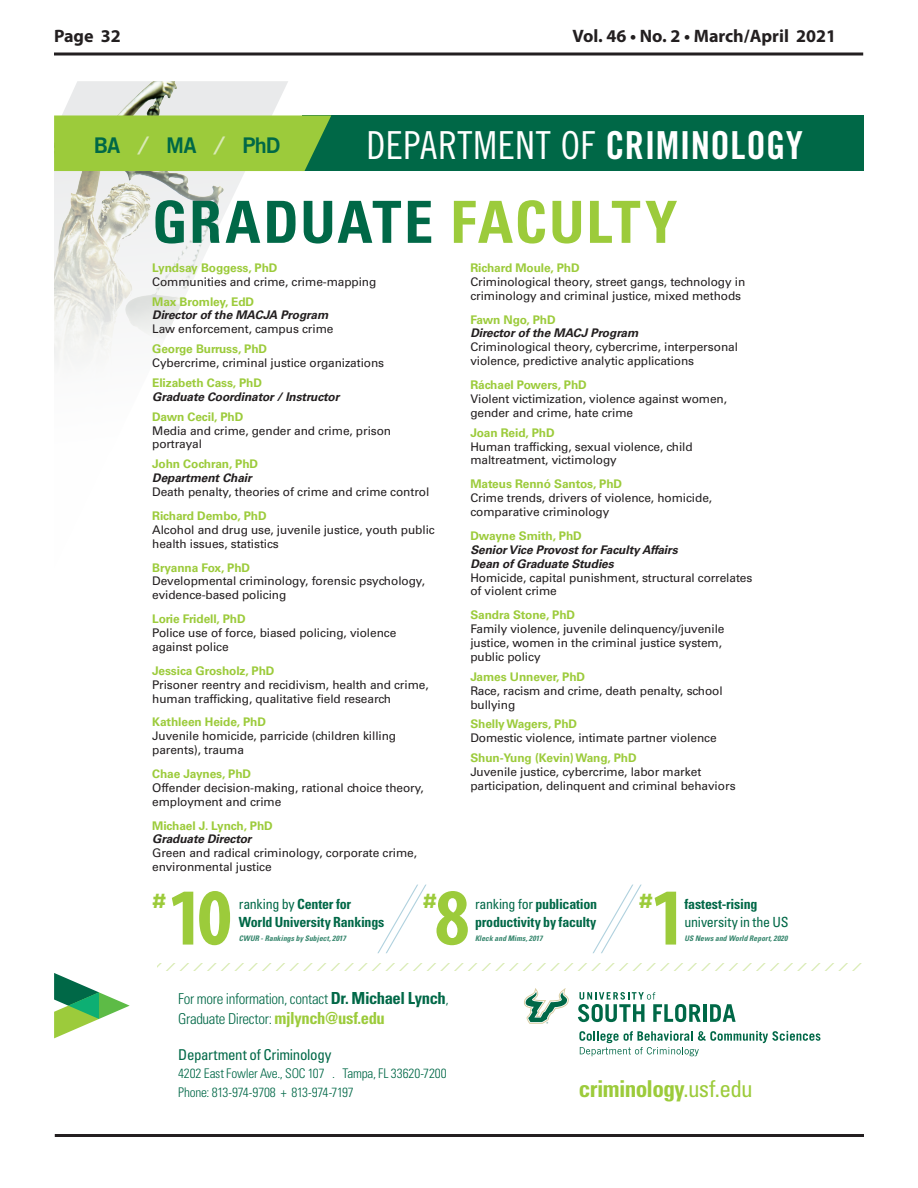
<style>
.page{position:relative;width:918px;height:1188px;background:#fff}
.page>*{position:absolute;margin:0;border:0;box-sizing:border-box;transform-origin:0 0}
.t1{font:700 condensed 81.45px "Myriad Pro";color:#9ccb3b}
.t2{font:700 condensed 58.2px "Univers LT Std";letter-spacing:.025em;color:#006847}
.t3{font:38.55px "Trade Gothic LT Std Cn 18";letter-spacing:.01em;color:#fff}
.t4{font:700 condensed 23.25px "Univers LT Std";letter-spacing:-.03em;color:#9ccb3b}
.t5{font:21.6px "Trade Gothic LT Std Bd 2";letter-spacing:-.045em;color:#006847}
.t6{font:700 20.4px "Gotham";color:#9ccb3b}
.t7{font:700 18px "Myriad Pro";color:#231f20}
.t8{font:300 condensed 15px/20px "Univers LT Std";letter-spacing:-.025em;color:#006847}
.t9{font:condensed 15px "Univers LT Std";letter-spacing:-.02em;color:#006847}
.t10{font:700 condensed 13.95px/17.9px "Univers LT Std";letter-spacing:-.02em;color:#006847}
.t11{font:condensed 13.95px/17.9px "Univers LT Std";letter-spacing:-.015em;color:#006847}
.t12{font:300 condensed 13.35px/18.3px "Univers LT Std";letter-spacing:-.015em;color:#006847}
.t13{font:11.85px/14px "Univers LT Std";letter-spacing:-.01em;color:#231f20}
.t14{font:italic 700 11.85px/14px "Univers LT Std";letter-spacing:-.01em;color:#231f20}
.t15{font:italic 700 condensed 7.65px "Univers LT Std";letter-spacing:.015em;color:#36866d}
.s1{font-family:"Gotham";font-weight:500;font-size:19.5px;color:#d9e9b6}
.s2{font-family:"Trade Gothic LT Std Bd Cn 20"}
.s3{color:#9ccb3b}
.s4{font-weight:700;color:#9ccb3b}
.s5{font-weight:700;font-style:italic}
.s6{font-style:normal;color:#9ccb3b}
.s7{font-weight:400}
.s8{font-weight:700}
.s9{font-weight:700;font-size:16.65px}
.s10{font-weight:700;font-size:16.65px;color:#9ccb3b}
</style>
<div class="page">
<svg style="left:54px;top:52px;width:809px;height:4px;background:#595657"></svg>
<hr style="left:55px;top:1134px;width:809px;height:3px;background:#231f20">
<img style="left:54px;top:81px;width:210px;height:285px">
<div style="left:302px;top:115px;width:562px;height:56px;background:#006847"></div>
<div style="left:54px;top:115px;width:277px;height:56px;background:#9ccb3b"></div>
<svg style="left:157px;top:963px;width:705px;height:8px"></svg>
<svg style="left:377px;top:885px;width:49px;height:68px"></svg>
<svg style="left:593px;top:885px;width:49px;height:68px"></svg>
<svg style="left:54px;top:973px;width:76px;height:65px"></svg>
<svg style="left:524px;top:988px;width:45px;height:36px"></svg>
<svg style="left:578px;top:992px;width:123px;height:30px"></svg>
<hr style="left:703px;top:1004px;width:4px;height:18px;background:#006847">
<svg style="left:710px;top:1004px;width:26px;height:18px"></svg>
<svg style="left:579px;top:1031px;width:241px;height:25px"></svg>
<h3 class="t7" style="left:54px;top:24px;width:68px">Page 32</h3>
<h3 class="t7" style="left:572px;top:24px;width:265px">Vol. 46 • No. 2 • March/April 2021</h3>
<p class="t5" style="left:94px;top:131px;width:188px">BA <span class="s1">/</span> MA <span class="s1">/</span> PhD</p>
<p class="t3" style="left:366px;top:122px;width:438px">DEPARTMENT OF <span class="s2">CRIMINOLOGY</span></p>
<p class="t2" style="left:152px;top:186px;width:527px">GRADUATE <span class="s3">FACULTY</span></p>
<p class="t13" style="left:152px;top:261px;width:226px"><span class="s4">Lyndsay Boggess, PhD<br></span>Communities and crime, crime-mapping</p>
<p class="t13" style="left:152px;top:294px;width:183px"><span class="s4">Max Bromley, EdD<br></span><span class="s5">Director of the MACJA Program<br></span>Law enforcement, campus crime</p>
<p class="t13" style="left:152px;top:342px;width:234px"><span class="s4">George Burruss, PhD<br></span>Cybercrime, criminal justice organizations</p>
<p class="t14" style="left:152px;top:376px;width:189px"><span class="s6">Elizabeth Cass, PhD<br></span>Graduate Coordinator / Instructor</p>
<p class="t13" style="left:152px;top:410px;width:240px"><span class="s4">Dawn Cecil, PhD<br></span>Media and crime, gender and crime, prison portrayal</p>
<p class="t13" style="left:152px;top:457px;width:279px"><span class="s4">John Cochran, PhD<br></span><span class="s5">Department Chair<br></span>Death penalty, theories of crime and crime control</p>
<p class="t13" style="left:152px;top:509px;width:284px"><span class="s4">Richard Dembo, PhD<br></span>Alcohol and drug use, juvenile justice, youth public health issues, statistics</p>
<p class="t13" style="left:152px;top:560px;width:274px"><span class="s4">Bryanna Fox, PhD<br></span>Developmental criminology, forensic psychology, evidence-based policing</p>
<p class="t13" style="left:152px;top:612px;width:246px"><span class="s4">Lorie Fridell, PhD<br></span>Police use of force, biased policing, violence against police</p>
<p class="t13" style="left:152px;top:664px;width:278px"><span class="s4">Jessica Grosholz, PhD<br></span>Prisoner reentry and recidivism, health and crime, human trafficking, qualitative field research</p>
<p class="t13" style="left:152px;top:715px;width:246px"><span class="s4">Kathleen Heide, PhD<br></span>Juvenile homicide, parricide (children killing parents), trauma</p>
<p class="t13" style="left:152px;top:767px;width:273px"><span class="s4">Chae Jaynes, PhD<br></span>Offender decision-making, rational choice theory, employment and crime</p>
<p class="t13" style="left:152px;top:818px;width:266px"><span class="s4">Michael J. Lynch, PhD<br></span><span class="s5">Graduate Director<br></span>Green and radical criminology, corporate crime, environmental justice</p>
<p class="t13" style="left:470px;top:261px;width:277px"><span class="s4">Richard Moule, PhD<br></span>Criminological theory, street gangs, technology in criminology and criminal justice, mixed methods</p>
<p class="t13" style="left:470px;top:312px;width:269px"><span class="s4">Fawn Ngo, PhD<br></span><span class="s5">Director of the MACJ Program<br></span>Criminological theory, cybercrime, interpersonal violence, predictive analytic applications</p>
<p class="t13" style="left:470px;top:378px;width:258px"><span class="s4">Ráchael Powers, PhD<br></span>Violent victimization, violence against women, gender and crime, hate crime</p>
<p class="t13" style="left:470px;top:426px;width:224px"><span class="s4">Joan Reid, PhD<br></span>Human trafficking, sexual violence, child maltreatment, victimology</p>
<p class="t13" style="left:470px;top:477px;width:243px"><span class="s4">Mateus Rennó Santos, PhD<br></span>Crime trends, drivers of violence, homicide, comparative criminology</p>
<p class="t13" style="left:470px;top:529px;width:284px"><span class="s4">Dwayne Smith, PhD<br></span><span class="s5">Senior Vice Provost for Faculty Affairs<br>Dean of Graduate Studies<br></span>Homicide, capital punishment, structural correlates of violent crime</p>
<p class="t13" style="left:470px;top:608px;width:256px"><span class="s4">Sandra Stone, PhD<br></span>Family violence, juvenile delinquency/juvenile justice, women in the criminal justice system, public policy</p>
<p class="t13" style="left:470px;top:670px;width:254px"><span class="s4">James Unnever, PhD<br></span>Race, racism and crime, death penalty, school bullying</p>
<p class="t13" style="left:470px;top:717px;width:248px"><span class="s4">Shelly Wagers, PhD<br></span>Domestic violence, intimate partner violence</p>
<p class="t13" style="left:470px;top:751px;width:267px"><span class="s4">Shun-Yung (Kevin) Wang, PhD<br></span>Juvenile justice, cybercrime, labor market participation, delinquent and criminal behaviors</p>
<p class="t1" style="left:168px;top:867px;width:65px">10</p>
<p class="t6" style="left:152px;top:887px;width:16px">#</p>
<p class="t10" style="left:239px;top:895px;width:147px"><span class="s7">ranking by</span> Center for<br>World University Rankings</p>
<p class="t15" style="left:239px;top:933px;width:108px">CWUR - Rankings by Subject, 2017</p>
<p class="t1" style="left:435px;top:867px;width:36px">8</p>
<p class="t6" style="left:423px;top:887px;width:16px">#</p>
<p class="t10" style="left:475px;top:895px;width:124px"><span class="s7">ranking for</span> publication productivity by faculty</p>
<p class="t15" style="left:475px;top:933px;width:69px">Kleck and Mims, 2017</p>
<p class="t1" style="left:651px;top:867px;width:36px">1</p>
<p class="t6" style="left:639px;top:887px;width:16px">#</p>
<p class="t11" style="left:685px;top:895px;width:106px"><span class="s8">fastest-rising </span>university in the US</p>
<p class="t15" style="left:685px;top:933px;width:105px">US News and World Report, 2020</p>
<p class="t8" style="left:178px;top:988px;width:272px">For more information, contact <span class="s9">Dr. Michael Lynch</span>,<br>Graduate Director: <span class="s10">mjlynch@usf.edu</span></p>
<p class="t9" style="left:178px;top:1045px;width:155px">Department of Criminology</p>
<p class="t12" style="left:178px;top:1065px;width:270px">4202 East Fowler Ave., SOC 107 . Tampa, FL 33620-7200<br>Phone: 813-974-9708 + 813-974-7197</p>
<p class="t4" style="left:579px;top:1075px;width:175px">criminology<span class="s7">.usf.edu</span></p>
</div>
